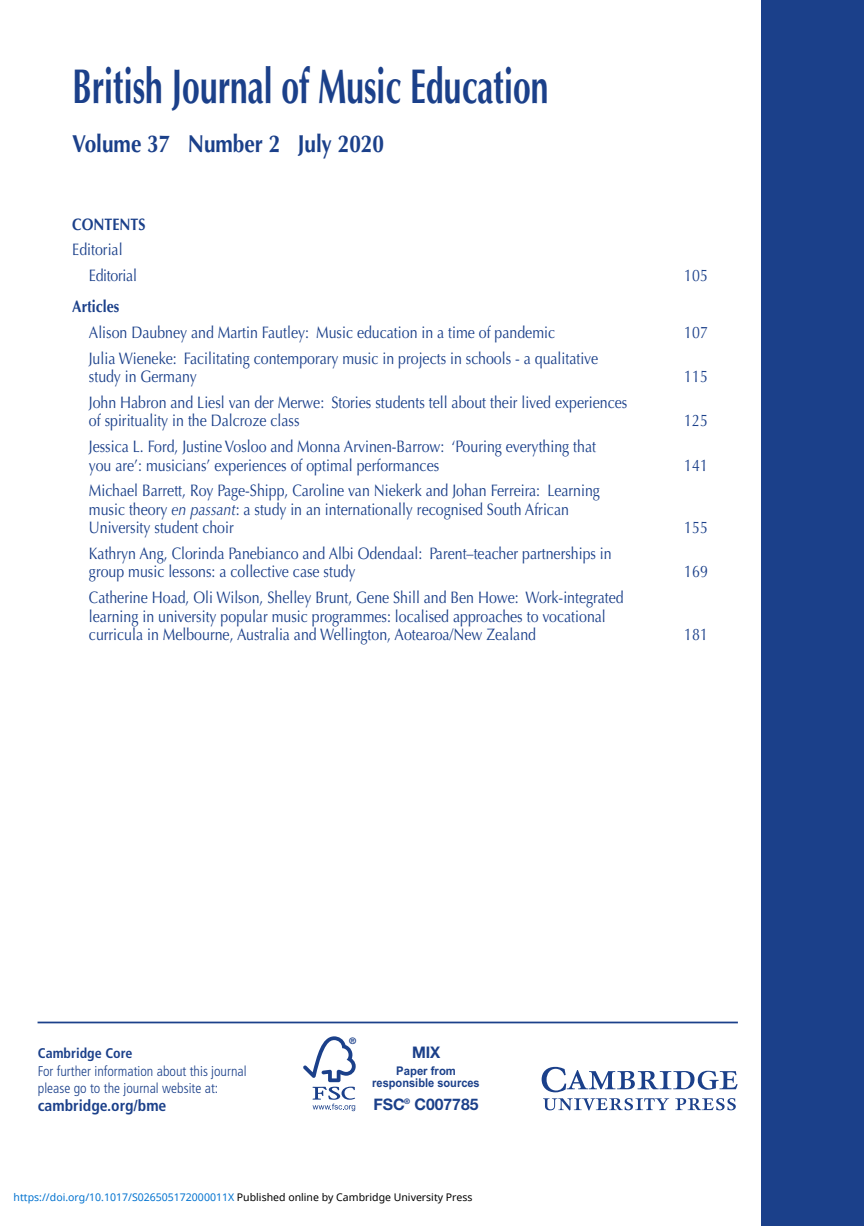
<style>
.page{position:relative;width:864px;height:1226px;background:#fff}
.page>*{position:absolute;margin:0;border:0;box-sizing:border-box;transform-origin:0 0}
.t1{font:700 49px "Optima";color:#1b408a;scale:.65 1}
.t2{font:700 24.5px "Optima LT Std";color:#1b408a;scale:.85 1}
.t3{font:16.62px/18.4px "Optima LT Std";color:#1b408a;scale:.85 1}
.t4{font:700 16.62px "Optima LT Std";color:#1b408a;scale:.85 1}
.t5{font:700 16.1px "Helvetica Neue";color:#1b408a}
.t6{font:700 15.92px "Helvetica Neue";color:#1b408a;scale:.95 1}
.t7{font:700 condensed 15.75px "Frutiger LT Std";color:#1b408a}
.t8{font:300 condensed 14px/17.5px "Frutiger LT Std";color:#1b408a}
.t9{font:700 condensed 14px "Frutiger LT Std";color:#1b408a}
.t10{font:700 12.08px "Arial";color:#1b408a;scale:.91 1}
.t11{font:700 11.9px "Arial";color:#1b408a;scale:.95 1}
.t12{font:10.5px "Noto Sans";color:#0172cf}
.t13{font:700 8.92px "Helvetica Neue";color:#1b408a}
.s1{font-style:italic}
.s2{font-size:15.92px}
.s3{color:#000}
</style>
<div class="page">
<div style="left:761px;top:0;width:97px;height:1225px;background:#1b408a"></div>
<div style="left:855px;top:0;width:8px;height:1225px;background:#1b408a"></div>
<hr style="left:38px;top:1021px;width:699px;height:2px;background:#1b408a">
<svg style="left:541px;top:1066px;width:196px;height:44px"></svg>
<svg style="left:303px;top:1036px;width:52px;height:75px"></svg>
<h1 class="t1" style="left:72px;top:55px;width:733px">British Journal of Music Education</h1>
<h2 class="t2" style="left:72px;top:130px;width:368px">Volume 37 Number 2 July 2020</h2>
<p class="t4" style="left:72px;top:214px;width:87px">CONTENTS</p>
<p class="t3" style="left:89px;top:237px;width:58px;line-height:25.9px;text-indent:-17px">Editorial<br>Editorial</p>
<p class="t3" style="left:684px;top:267px;width:29px">105</p>
<p class="t4" style="left:72px;top:297px;width:57px">Articles</p>
<p class="t3" style="left:89px;top:323px;width:549px">Alison Daubney and Martin Fautley: Music education in a time of pandemic</p>
<p class="t3" style="left:684px;top:323px;width:29px">107</p>
<p class="t3" style="left:89px;top:349px;width:600px">Julia Wieneke: Facilitating contemporary music in projects in schools - a qualitative study in Germany</p>
<p class="t3" style="left:684px;top:367px;width:29px">115</p>
<p class="t3" style="left:89px;top:393px;width:634px">John Habron and Liesl van der Merwe: Stories students tell about their lived experiences of spirituality in the Dalcroze class</p>
<p class="t3" style="left:89px;top:437px;width:598px">Jessica L. Ford, Justine Vosloo and Monna Arvinen-Barrow: ‘Pouring everything that you are’: musicians’ experiences of optimal performances</p>
<p class="t3" style="left:89px;top:481px;width:602px">Michael Barrett, Roy Page-Shipp, Caroline van Niekerk and Johan Ferreira: Learning music theory <span class="s1">en passant</span>: a study in an internationally recognised South African<br>University student choir</p>
<p class="t3" style="left:89px;top:544px;width:616px">Kathryn Ang, Clorinda Panebianco and Albi Odendaal: Parent–teacher partnerships in group music lessons: a collective case study</p>
<p class="t3" style="left:89px;top:588px;width:630px">Catherine Hoad, Oli Wilson, Shelley Brunt, Gene Shill and Ben Howe: Work-integrated learning in university popular music programmes: localised approaches to vocational curricula in Melbourne, Australia and Wellington, Aotearoa/New Zealand</p>
<p class="t3" style="left:684px;top:411px;width:29px">125</p>
<p class="t3" style="left:684px;top:456px;width:29px">141</p>
<p class="t3" style="left:684px;top:518px;width:29px">155</p>
<p class="t3" style="left:684px;top:562px;width:29px">169</p>
<p class="t3" style="left:684px;top:625px;width:29px">181</p>
<p class="t9" style="left:38px;top:1044px;width:96px">Cambridge Core</p>
<p class="t8" style="left:38px;top:1062px;width:210px">For further information about this journal please go to the journal website at:</p>
<p class="t7" style="left:38px;top:1095px;width:130px">cambridge.org/bme</p>
<p class="t13" style="left:349px;top:1034px;width:9px">®</p>
<p class="t6" style="left:412px;top:1042px;width:31px">MIX</p>
<p class="t11" style="left:396px;top:1063px;width:64px">Paper from</p>
<p class="t10" style="left:372px;top:1074px;width:119px">responsible sources</p>
<p class="t5" style="left:373px;top:1093px;width:106px"><span class="s2">FSC</span><sup>®</sup> C007785</p>
<p class="t12" style="left:14px;top:1189px;width:460px">https://doi.org/10.1017/S026505172000011X <span class="s3">Published online by Cambridge University Press</span></p>
</div>
